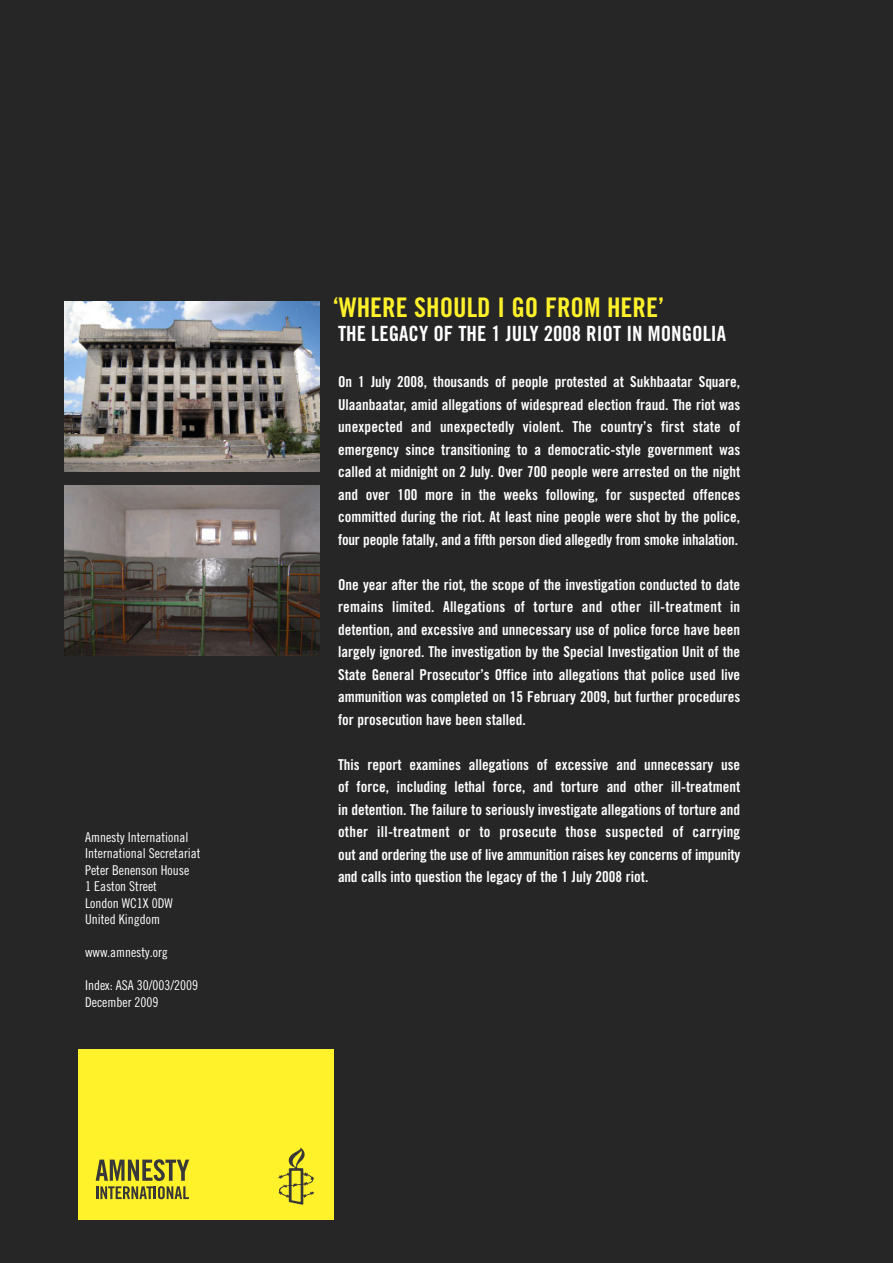
<style>
.page{position:relative;width:893px;height:1263px;background:#272627}
.page>*{position:absolute;margin:0;border:0;box-sizing:border-box;transform-origin:0 0}
.t1{font:27px "Amnesty Trade Gothic Bd Cn 20";color:#fff12a}
.t2{font:21px "Amnesty Trade Gothic Bd Cn 20";color:#fff}
.t3{font:15px/22.5px "Amnesty Trade Gothic Bd Cn 20";color:#fff;text-align:justify}
.t4{font:13.5px/16.5px "Amnesty Trade Gothic Cn 18";color:#fff}
</style>
<div class="page">
<div style="left:78px;top:1050px;width:255px;height:170px;background:#fff12a"></div>
<svg style="left:278px;top:1147px;width:36px;height:57px"></svg>
<svg style="left:96px;top:1159px;width:93px;height:40px"></svg>
<img style="left:65px;top:301px;width:255px;height:170px">
<img style="left:65px;top:486px;width:255px;height:170px">
<p class="t4" style="left:85px;top:828px;width:117px">Amnesty International<br>International Secretariat<br>Peter Benenson House<br>1 Easton Street<br>London WC1X 0DW<br>United Kingdom</p>
<p class="t4" style="left:85px;top:944px;width:84px">www.amnesty.org</p>
<p class="t4" style="left:85px;top:977px;width:115px">Index: ASA 30/003/2009<br>December 2009</p>
<h1 class="t1" style="left:333px;top:291px;width:333px">‘WHERE SHOULD I GO FROM HERE’</h1>
<h2 class="t2" style="left:338px;top:321px;width:389px">THE LEGACY OF THE 1 JULY 2008 RIOT IN MONGOLIA</h2>
<p class="t3" style="left:338px;top:371px;width:404px">On 1 July 2008, thousands of people protested at Sukhbaatar Square, Ulaanbaatar, amid allegations of widespread election fraud. The riot was unexpected and unexpectedly violent. The country’s first state of emergency since transitioning to a democratic-style government was called at midnight on 2 July. Over 700 people were arrested on the night and over 100 more in the weeks following, for suspected offences committed during the riot. At least nine people were shot by the police, four people fatally, and a fifth person died allegedly from smoke inhalation.</p>
<p class="t3" style="left:338px;top:573px;width:404px">One year after the riot, the scope of the investigation conducted to date remains limited. Allegations of torture and other ill-treatment in detention, and excessive and unnecessary use of police force have been largely ignored. The investigation by the Special Investigation Unit of the State General Prosecutor’s Office into allegations that police used live ammunition was completed on 15 February 2009, but further procedures for prosecution have been stalled.</p>
<p class="t3" style="left:338px;top:753px;width:404px">This report examines allegations of excessive and unnecessary use of force, including lethal force, and torture and other ill-treatment in detention. The failure to seriously investigate allegations of torture and other ill-treatment or to prosecute those suspected of carrying out and ordering the use of live ammunition raises key concerns of impunity and calls into question the legacy of the 1 July 2008 riot.</p>
</div>
